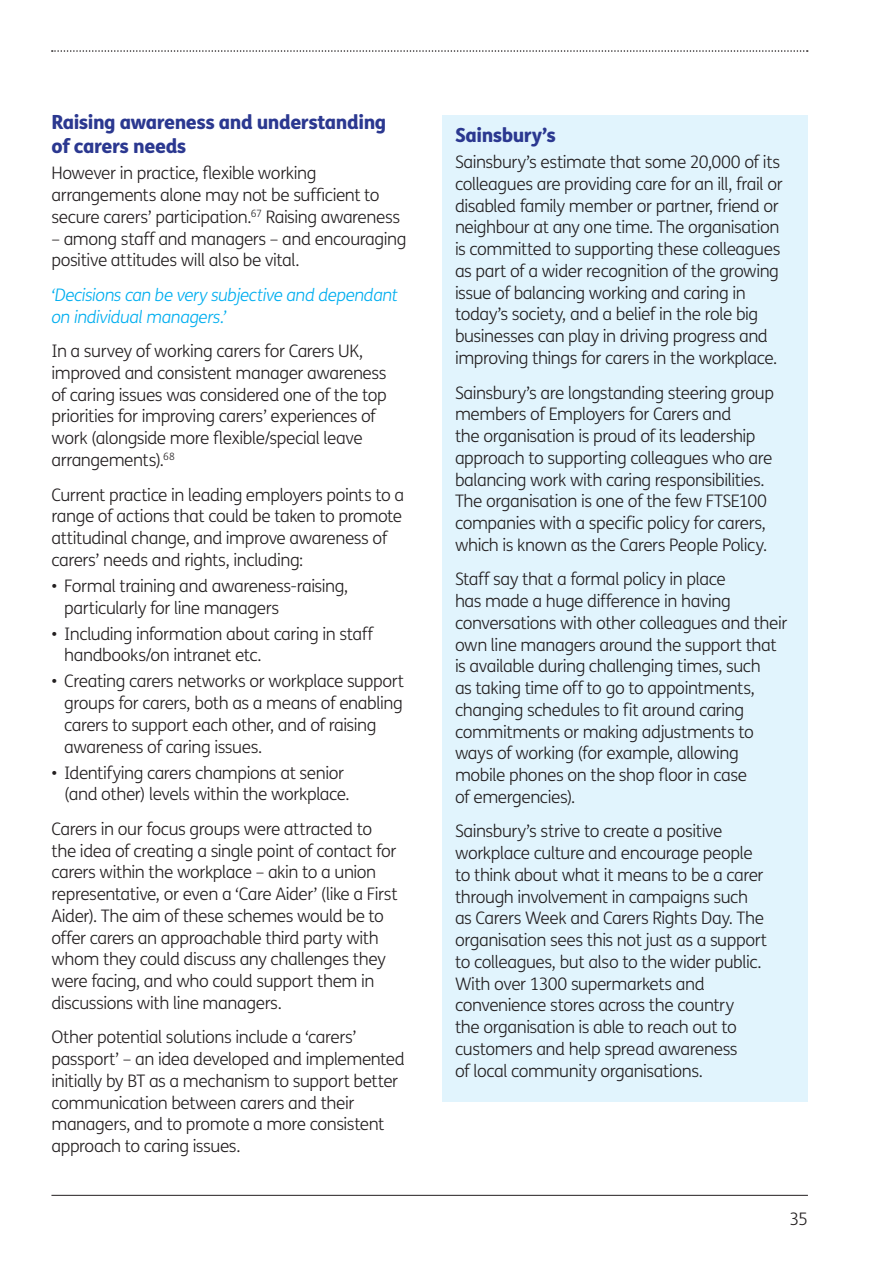
<style>
.page{position:relative;width:893px;height:1263px;background:#fff}
.page>*{position:absolute;margin:0;border:0;box-sizing:border-box;transform-origin:0 0}
.t1{font:800 19.5px/24px "FS Me";letter-spacing:-.025em;color:#2b3890}
.t2{font:300 17.25px/21.8px "FS Me";letter-spacing:-.025em;color:#231f20}
.t3{font:italic 300 17.25px/21.8px "FS Me";letter-spacing:-.025em;color:#00aeef}
</style>
<div class="page">
<svg style="left:52px;top:50px;width:756px;height:2px"></svg>
<hr style="left:51px;top:1195px;width:757px;height:1px;background:#231f20">
<div style="left:442px;top:115px;width:366px;height:986px;background:#e1f4fd"></div>
<p class="t1" style="left:51px;top:113px;width:336px">Raising awareness and understanding of carers needs</p>
<p class="t2" style="left:51px;top:165px;width:350px">However in practice, flexible working arrangements alone may not be sufficient to secure carers’ participation.<sup>67</sup> Raising awareness</p>
<p class="t2" style="left:51px;top:230px;width:357px">– among staff and managers – and encouraging positive attitudes will also be vital.</p>
<p class="t3" style="left:51px;top:286px;width:348px">‘Decisions can be very subjective and dependant on individual managers.’</p>
<p class="t2" style="left:51px;top:342px;width:337px">In a survey of working carers for Carers UK, improved and consistent manager awareness of caring issues was considered one of the top priorities for improving carers’ experiences of work (alongside more flexible/special leave arrangements).<sup>68</sup></p>
<p class="t2" style="left:51px;top:486px;width:354px">Current practice in leading employers points to a range of actions that could be taken to promote attitudinal change, and improve awareness of carers’ needs and rights, including:</p>
<p class="t2" style="left:64px;top:577px;width:286px;text-indent:-13px">• Formal training and awareness-raising, particularly for line managers</p>
<p class="t2" style="left:64px;top:625px;width:311px;text-indent:-13px">• Including information about caring in staff handbooks/on intranet etc.</p>
<p class="t2" style="left:64px;top:672px;width:341px;text-indent:-13px">• Creating carers networks or workplace support groups for carers, both as a means of enabling carers to support each other, and of raising awareness of caring issues.</p>
<p class="t2" style="left:64px;top:764px;width:287px;text-indent:-13px">• Identifying carers champions at senior (and other) levels within the workplace.</p>
<p class="t2" style="left:51px;top:820px;width:348px">Carers in our focus groups were attracted to the idea of creating a single point of contact for carers within the workplace – akin to a union representative, or even a ‘Care Aider’ (like a First Aider). The aim of these schemes would be to offer carers an approachable third party with whom they could discuss any challenges they were facing, and who could support them in discussions with line managers.</p>
<p class="t2" style="left:51px;top:1028px;width:355px">Other potential solutions include a ‘carers’ passport’ – an idea developed and implemented initially by BT as a mechanism to support better communication between carers and their managers, and to promote a more consistent approach to caring issues.</p>
<p class="t1" style="left:455px;top:125px;width:102px">Sainsbury’s</p>
<p class="t2" style="left:455px;top:153px;width:329px">Sainsbury’s estimate that some 20,000 of its colleagues are providing care for an ill, frail or disabled family member or partner, friend or neighbour at any one time. The organisation is committed to supporting these colleagues as part of a wider recognition of the growing issue of balancing working and caring in today’s society, and a belief in the role big businesses can play in driving progress and improving things for carers in the workplace.</p>
<p class="t2" style="left:455px;top:384px;width:320px">Sainsbury’s are longstanding steering group members of Employers for Carers and<br>the organisation is proud of its leadership approach to supporting colleagues who are balancing work with caring responsibilities.<br>The organisation is one of the few FTSE100 companies with a specific policy for carers, which is known as the Carers People Policy.</p>
<p class="t2" style="left:455px;top:570px;width:334px">Staff say that a formal policy in place<br>has made a huge difference in having conversations with other colleagues and their own line managers around the support that is available during challenging times, such<br>as taking time off to go to appointments, changing schedules to fit around caring commitments or making adjustments to ways of working (for example, allowing mobile phones on the shop floor in case<br>of emergencies).</p>
<p class="t2" style="left:455px;top:822px;width:314px">Sainsbury’s strive to create a positive workplace culture and encourage people to think about what it means to be a carer through involvement in campaigns such as Carers Week and Carers Rights Day. The organisation sees this not just as a support to colleagues, but also to the wider public.<br>With over 1300 supermarkets and convenience stores across the country<br>the organisation is able to reach out to customers and help spread awareness<br>of local community organisations.</p>
<p class="t2" style="left:789px;top:1210px;width:20px">35</p>
</div>
